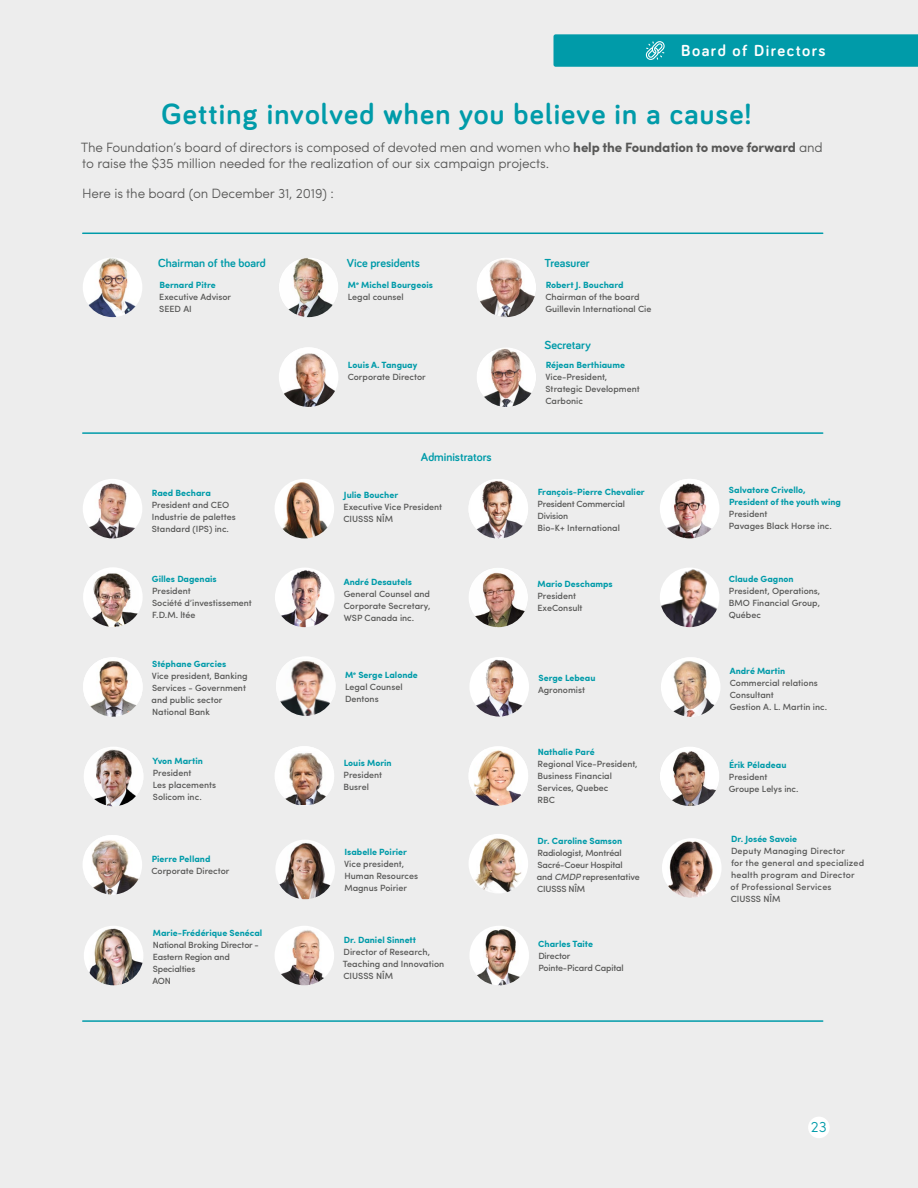
<style>
.page{position:relative;width:918px;height:1188px;background:#ededed}
.page>*{position:absolute;margin:0;border:0;box-sizing:border-box;transform-origin:0 0}
.t1{font:700 30px "Bariol";letter-spacing:.04em;color:#009ba9}
.t2{font:700 16.5px "Bariol";letter-spacing:.09em;color:#fff}
.t3{font:300 15px "Sofia Pro";color:#009ba9}
.t4{font:300 13.5px/16.5px "Sofia Pro";letter-spacing:-.01em;color:#575756}
.t5{font:700 12px "Bariol";color:#009ba9}
.t6{font:500 9px/12px "Sofia Pro";color:#575756}
.t7{font:700 9px/12px "Sofia Pro";color:#009ba9}
.t8{font:500 9px/12px "Sofia Pro";letter-spacing:-.02em;color:#575756}
.t9{font:500 9px/12px "Sofia Pro";letter-spacing:.02em;color:#575756}
.s1{font-weight:700}
.s2{font-weight:500;color:#575756}
.s3{font-weight:700;color:#009ba9}
.s4{font-style:italic}
</style>
<div class="page">
<svg style="left:554px;top:34px;width:364px;height:33px;background:#079dab"></svg>
<img style="left:83px;top:258px;width:59px;height:59px;border-radius:30px">
<img style="left:279px;top:258px;width:59px;height:59px;border-radius:30px">
<div style="left:279px;top:347px;width:59px;height:60px;background:#fff;border-radius:50%"></div>
<img style="left:284px;top:347px;width:51px;height:60px">
<img style="left:275px;top:479px;width:59px;height:59px;border-radius:30px">
<img style="left:83px;top:479px;width:59px;height:59px;border-radius:30px">
<img style="left:477px;top:347px;width:59px;height:60px;border-radius:30px">
<img style="left:477px;top:258px;width:59px;height:59px;border-radius:30px">
<div style="left:660px;top:479px;width:59px;height:59px;background:#fff;border-radius:50%"></div>
<img style="left:664px;top:479px;width:53px;height:59px">
<div style="left:83px;top:567px;width:60px;height:60px;background:#fff;border-radius:50%"></div>
<img style="left:92px;top:573px;width:47px;height:54px">
<img style="left:468px;top:568px;width:60px;height:59px;border-radius:30px">
<img style="left:275px;top:568px;width:60px;height:59px;border-radius:30px">
<img style="left:660px;top:568px;width:59px;height:59px">
<img style="left:83px;top:658px;width:60px;height:59px">
<img style="left:470px;top:658px;width:59px;height:59px">
<img style="left:276px;top:659px;width:60px;height:57px">
<div style="left:661px;top:657px;width:60px;height:60px;background:#fff;border-radius:50%"></div>
<img style="left:673px;top:661px;width:45px;height:56px">
<img style="left:84px;top:748px;width:59px;height:58px">
<img style="left:469px;top:749px;width:59px;height:57px">
<img style="left:277px;top:746px;width:57px;height:59px">
<img style="left:662px;top:838px;width:60px;height:60px;border-radius:30px">
<img style="left:85px;top:835px;width:55px;height:60px">
<img style="left:275px;top:926px;width:59px;height:59px;border-radius:30px">
<img style="left:469px;top:926px;width:60px;height:59px;border-radius:30px">
<img style="left:469px;top:834px;width:59px;height:59px;border-radius:30px">
<img style="left:84px;top:926px;width:59px;height:59px;border-radius:30px">
<img style="left:275px;top:840px;width:60px;height:59px;border-radius:30px">
<img style="left:660px;top:746px;width:59px;height:60px;border-radius:30px">
<img style="left:469px;top:479px;width:59px;height:60px;border-radius:30px">
<hr style="left:83px;top:432px;width:740px;height:2px;background:#009ba9">
<hr style="left:83px;top:1020px;width:740px;height:2px;background:#009ba9">
<hr style="left:83px;top:233px;width:740px;height:1px;background:#009ba9">
<div style="left:808px;top:1117px;width:22px;height:21px;background:#fff;border-radius:50%"></div>
<h2 class="t2" style="left:681px;top:39px;width:146px">Board of Directors</h2>
<h1 class="t1" style="left:161px;top:93px;width:591px">Getting involved when you believe in a cause!</h1>
<h3 class="t4" style="left:81px;top:138px;width:744px">The Foundation’s board of directors is composed of devoted men and women who <span class="s1">help the Foundation to move forward</span> and to raise the $35 million needed for the realization of our six campaign projects.</h3>
<h3 class="t4" style="left:82px;top:184px;width:253px">Here is the board (on December 31, 2019) :</h3>
<h3 class="t5" style="left:158px;top:255px;width:109px">Chairman of the board</h3>
<h3 class="t5" style="left:347px;top:255px;width:75px">Vice presidents</h3>
<h3 class="t5" style="left:545px;top:255px;width:47px">Treasurer</h3>
<p class="t7" style="left:159px;top:278px;width:58px">Bernard Pitre</p>
<p class="t6" style="left:159px;top:290px;width:74px">Executive Advisor<br>SEED AI</p>
<p class="t7" style="left:152px;top:486px;width:60px">Raed Bechara</p>
<p class="t6" style="left:152px;top:498px;width:86px">President and CEO<br>Industrie de palettes<br>Standard (IPS) inc.</p>
<p class="t7" style="left:152px;top:573px;width:66px">Gilles Dagenais</p>
<p class="t6" style="left:152px;top:585px;width:101px">President<br>Société d’investissement<br>F.D.M. ltée</p>
<p class="t7" style="left:348px;top:278px;width:87px">M<sup>e</sup> Michel Bourgeois<br><span class="s2">Legal counsel</span></p>
<p class="t7" style="left:546px;top:278px;width:79px">Robert J. Bouchard</p>
<p class="t6" style="left:545px;top:290px;width:108px">Chairman of the board<br>Guillevin International Cie</p>
<h3 class="t5" style="left:545px;top:337px;width:48px">Secretary</h3>
<p class="t7" style="left:348px;top:359px;width:71px">Louis A. Tanguay</p>
<p class="t6" style="left:348px;top:371px;width:80px">Corporate Director</p>
<p class="t7" style="left:546px;top:359px;width:81px">Réjean Berthiaume</p>
<p class="t6" style="left:545px;top:371px;width:96px">Vice-President,<br>Strategic Development<br>Carbonic</p>
<h3 class="t5" style="left:421px;top:449px;width:72px">Administrators</h3>
<p class="t7" style="left:344px;top:488px;width:56px">Julie Boucher</p>
<p class="t6" style="left:343px;top:500px;width:100px">Executive Vice President<br>CIUSSS NÎM</p>
<p class="t7" style="left:538px;top:485px;width:109px">François-Pierre Chevalier</p>
<p class="t8" style="left:538px;top:497px;width:89px">President Commercial<br>Division<br>Bio-K+ International</p>
<p class="t7" style="left:344px;top:575px;width:70px">André Desautels</p>
<p class="t6" style="left:344px;top:587px;width:88px;text-align:justify">General Counsel and Corporate Secretary, WSP Canada inc.</p>
<p class="t7" style="left:538px;top:577px;width:77px">Mario Deschamps</p>
<p class="t6" style="left:538px;top:589px;width:47px">President<br>ExeConsult</p>
<p class="t7" style="left:152px;top:657px;width:76px">Stéphane Garcies</p>
<p class="t6" style="left:152px;top:669px;width:98px">Vice president, Banking<br>Services - Government and public sector<br>National Bank</p>
<p class="t7" style="left:539px;top:671px;width:59px">Serge Lebeau</p>
<p class="t6" style="left:345px;top:668px;width:74px"><span class="s3">M</span><sup>e</sup> <span class="s3">Serge Lalonde<br></span>Legal Counsel<br>Dentons</p>
<p class="t6" style="left:538px;top:683px;width:49px">Agronomist</p>
<p class="t7" style="left:152px;top:754px;width:52px">Yvon Martin</p>
<p class="t6" style="left:153px;top:766px;width:65px">President<br>Les placements<br>Solicom inc.</p>
<p class="t7" style="left:152px;top:852px;width:60px">Pierre Pelland</p>
<p class="t6" style="left:151px;top:864px;width:80px">Corporate Director</p>
<p class="t7" style="left:153px;top:926px;width:111px">Marie-Frédérique Senécal</p>
<p class="t8" style="left:152px;top:938px;width:108px">National Broking Director -<br>Eastern Region and<br>Specialties<br>AON</p>
<p class="t7" style="left:344px;top:757px;width:49px">Louis Morin</p>
<p class="t6" style="left:344px;top:769px;width:40px">President<br>Busrel</p>
<p class="t7" style="left:345px;top:845px;width:64px">Isabelle Poirier</p>
<p class="t6" style="left:344px;top:857px;width:75px">Vice president,<br>Human Resources<br>Magnus Poirier</p>
<p class="t7" style="left:344px;top:933px;width:74px">Dr. Daniel Sinnett</p>
<p class="t6" style="left:343px;top:945px;width:103px">Director of Research,<br>Teaching and Innovation<br>CIUSSS NÎM</p>
<p class="t7" style="left:538px;top:745px;width:59px">Nathalie Paré</p>
<p class="t6" style="left:538px;top:757px;width:102px">Regional Vice-President,<br>Business Financial<br>Services, Quebec<br>RBC</p>
<p class="t7" style="left:538px;top:834px;width:86px">Dr. Caroline Samson</p>
<p class="t8" style="left:537px;top:846px;width:104px">Radiologist, Montréal<br>Sacré-Coeur Hospital and <span class="s4">CMDP</span> representative<br>CIUSSS NÎM</p>
<p class="t7" style="left:538px;top:937px;width:56px">Charles Taite</p>
<p class="t8" style="left:538px;top:949px;width:87px">Director<br>Pointe-Picard Capital</p>
<p class="t7" style="left:729px;top:484px;width:114px">Salvatore Crivello,<br>President of the youth wing</p>
<p class="t6" style="left:729px;top:508px;width:104px">President<br>Pavages Black Horse inc.</p>
<p class="t7" style="left:729px;top:572px;width:66px">Claude Gagnon</p>
<p class="t6" style="left:729px;top:584px;width:93px;text-align:justify">President, Operations, BMO Financial Group, Québec</p>
<p class="t7" style="left:730px;top:664px;width:57px">André Martin</p>
<p class="t6" style="left:730px;top:676px;width:99px">Commercial relations<br>Consultant<br>Gestion A. L. Martin inc.</p>
<p class="t7" style="left:729px;top:758px;width:59px">Érik Péladeau</p>
<p class="t6" style="left:729px;top:770px;width:71px">President<br>Groupe Lelys inc.</p>
<p class="t7" style="left:731px;top:832px;width:68px">Dr. Josée Savoie</p>
<p class="t9" style="left:730px;top:844px;width:135px">Deputy Managing Director<br>for the general and specialized health program and Director of Professional Services<br>CIUSSS NÎM</p>
<h3 class="t3" style="left:811px;top:1116px;width:17px">23</h3>
</div>
